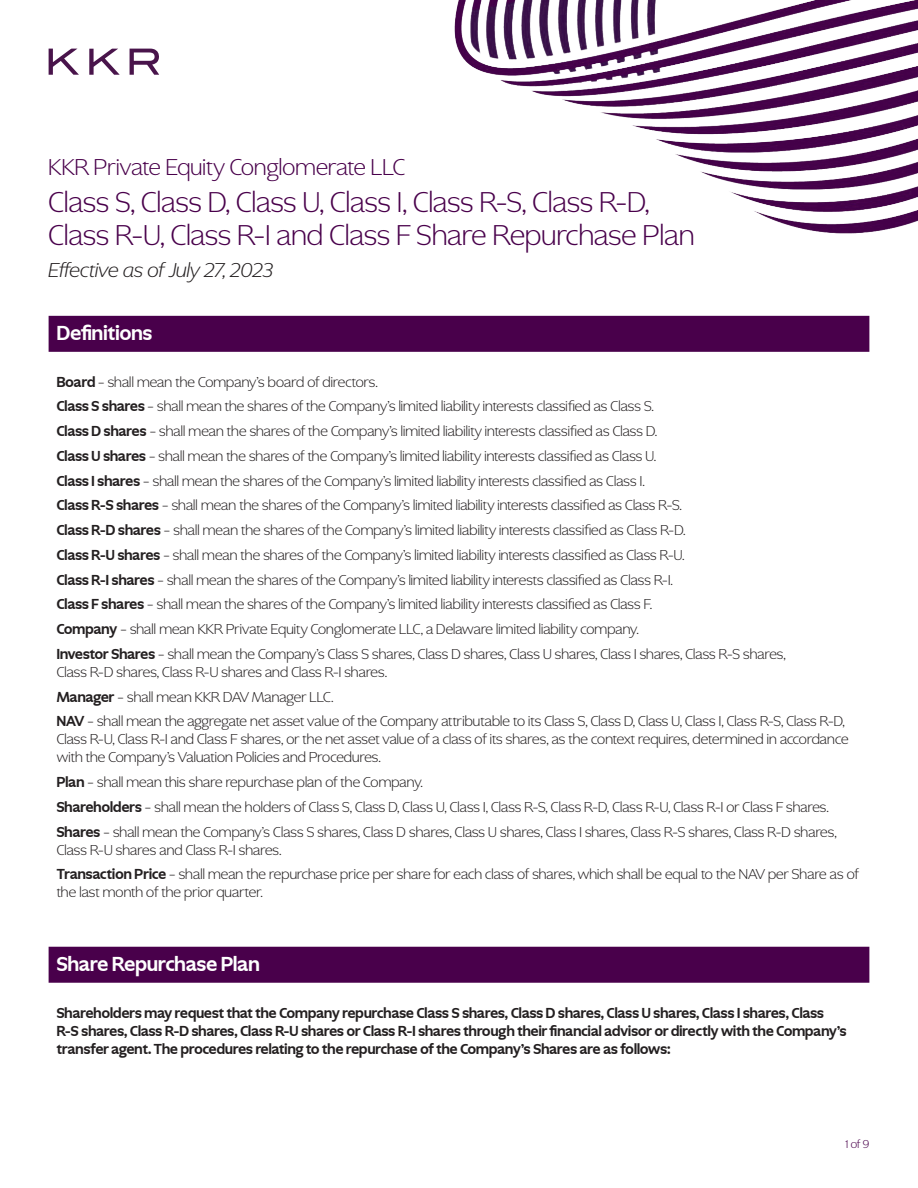
<style>
.page{position:relative;width:918px;height:1188px;background:#fff}
.page>*{position:absolute;margin:0;border:0;box-sizing:border-box;transform-origin:0 0}
.Doc_Title_Light_28_30_Aubergine{font:300 30px/33px "Ghost";letter-spacing:.01em;color:#49004b}
.Doc_Title_Light_28_30_Aubergine-2{font:300 24px "Ghost";letter-spacing:.01em;color:#49004b}
.BLUE_BAR_HEAD_Bold_14_white__35_after{font:700 21px "Ghost";letter-spacing:.01em;color:#fff}
.Doc_Title_Light_28_30_Aubergine-3{font:italic 300 21px "Ghost";letter-spacing:.01em;color:#231f20}
.Body_Light_10_black__0625_after{font:300 15px/18px "Ghost";letter-spacing:.01em;color:#231f20}
.Body_Light_10_black__0625_after-2{font:700 15px/18px "Ghost";letter-spacing:.01em;color:#231f20}
.t1{font:300 12px "Ghost";color:#49004b}
.s1{font-weight:700}
</style>
<div class="page">
<div style="left:49px;top:316px;width:820px;height:36px;background:#49004b"></div>
<div style="left:49px;top:947px;width:820px;height:36px;background:#49004b"></div>
<img style="left:454px;top:0;width:464px;height:234px">
<svg style="left:49px;top:49px;width:110px;height:26px"></svg>
<p class="Doc_Title_Light_28_30_Aubergine-2" style="left:49px;top:153px;width:358px">KKR Private Equity Conglomerate LLC</p>
<p class="Doc_Title_Light_28_30_Aubergine" style="left:49px;top:185px;width:647px">Class S, Class D, Class U, Class I, Class R-S, Class R-D,<br>Class R-U, Class R-I and Class F Share Repurchase Plan</p>
<p class="Doc_Title_Light_28_30_Aubergine-3" style="left:49px;top:258px;width:226px">Effective as of July 27, 2023</p>
<p class="BLUE_BAR_HEAD_Bold_14_white__35_after" style="left:57px;top:320px;width:97px">Definitions</p>
<p class="Body_Light_10_black__0625_after" style="left:57px;top:373px;width:323px"><span class="s1">Board</span> – shall mean the Company’s board of directors.</p>
<p class="Body_Light_10_black__0625_after" style="left:57px;top:398px;width:599px"><span class="s1">Class S shares</span> – shall mean the shares of the Company’s limited liability interests classified as Class S.</p>
<p class="Body_Light_10_black__0625_after" style="left:57px;top:422px;width:602px"><span class="s1">Class D shares</span> – shall mean the shares of the Company’s limited liability interests classified as Class D.</p>
<p class="Body_Light_10_black__0625_after" style="left:57px;top:447px;width:601px"><span class="s1">Class U shares</span> – shall mean the shares of the Company’s limited liability interests classified as Class U.</p>
<p class="Body_Light_10_black__0625_after" style="left:57px;top:472px;width:590px"><span class="s1">Class I shares</span> – shall mean the shares of the Company’s limited liability interests classified as Class I.</p>
<p class="Body_Light_10_black__0625_after" style="left:57px;top:497px;width:627px"><span class="s1">Class R-S shares</span> – shall mean the shares of the Company’s limited liability interests classified as Class R-S.</p>
<p class="Body_Light_10_black__0625_after" style="left:57px;top:521px;width:630px"><span class="s1">Class R-D shares</span> – shall mean the shares of the Company’s limited liability interests classified as Class R-D.</p>
<p class="Body_Light_10_black__0625_after" style="left:57px;top:546px;width:629px"><span class="s1">Class R-U shares</span> – shall mean the shares of the Company’s limited liability interests classified as Class R-U.</p>
<p class="Body_Light_10_black__0625_after" style="left:57px;top:571px;width:618px"><span class="s1">Class R-I shares</span> – shall mean the shares of the Company’s limited liability interests classified as Class R-I.</p>
<p class="Body_Light_10_black__0625_after" style="left:57px;top:596px;width:597px"><span class="s1">Class F shares</span> – shall mean the shares of the Company’s limited liability interests classified as Class F.</p>
<p class="Body_Light_10_black__0625_after" style="left:57px;top:620px;width:584px"><span class="s1">Company</span> – shall mean KKR Private Equity Conglomerate LLC, a Delaware limited liability company.</p>
<p class="Body_Light_10_black__0625_after" style="left:57px;top:645px;width:731px"><span class="s1">Investor Shares</span> – shall mean the Company’s Class S shares, Class D shares, Class U shares, Class I shares, Class R-S shares,<br>Class R-D shares, Class R-U shares and Class R-I shares.</p>
<p class="Body_Light_10_black__0625_after" style="left:57px;top:688px;width:278px"><span class="s1">Manager</span> – shall mean KKR DAV Manager LLC.</p>
<p class="Body_Light_10_black__0625_after" style="left:57px;top:713px;width:793px"><span class="s1">NAV</span> – shall mean the aggregate net asset value of the Company attributable to its Class S, Class D, Class U, Class I, Class R-S, Class R-D,<br>Class R-U, Class R-I and Class F shares, or the net asset value of a class of its shares, as the context requires, determined in accordance with the Company’s Valuation Policies and Procedures.</p>
<p class="Body_Light_10_black__0625_after" style="left:57px;top:773px;width:368px"><span class="s1">Plan</span> – shall mean this share repurchase plan of the Company.</p>
<p class="Body_Light_10_black__0625_after" style="left:57px;top:798px;width:774px"><span class="s1">Shareholders</span> – shall mean the holders of Class S, Class D, Class U, Class I, Class R-S, Class R-D, Class R-U, Class R-I or Class F shares.</p>
<p class="Body_Light_10_black__0625_after" style="left:57px;top:823px;width:782px"><span class="s1">Shares</span> – shall mean the Company’s Class S shares, Class D shares, Class U shares, Class I shares, Class R-S shares, Class R-D shares,<br>Class R-U shares and Class R-I shares.</p>
<p class="Body_Light_10_black__0625_after" style="left:57px;top:866px;width:804px"><span class="s1">Transaction Price</span> – shall mean the repurchase price per share for each class of shares, which shall be equal to the NAV per Share as of the last month of the prior quarter.</p>
<p class="BLUE_BAR_HEAD_Bold_14_white__35_after" style="left:57px;top:951px;width:205px">Share Repurchase Plan</p>
<p class="Body_Light_10_black__0625_after-2" style="left:57px;top:1004px;width:791px">Shareholders may request that the Company repurchase Class S shares, Class D shares, Class U shares, Class I shares, Class<br>R-S shares, Class R-D shares, Class R-U shares or Class R-I shares through their financial advisor or directly with the Company’s transfer agent. The procedures relating to the repurchase of the Company’s Shares are as follows:</p>
<p class="t1" style="left:845px;top:1137px;width:25px">1 of 9</p>
</div>
